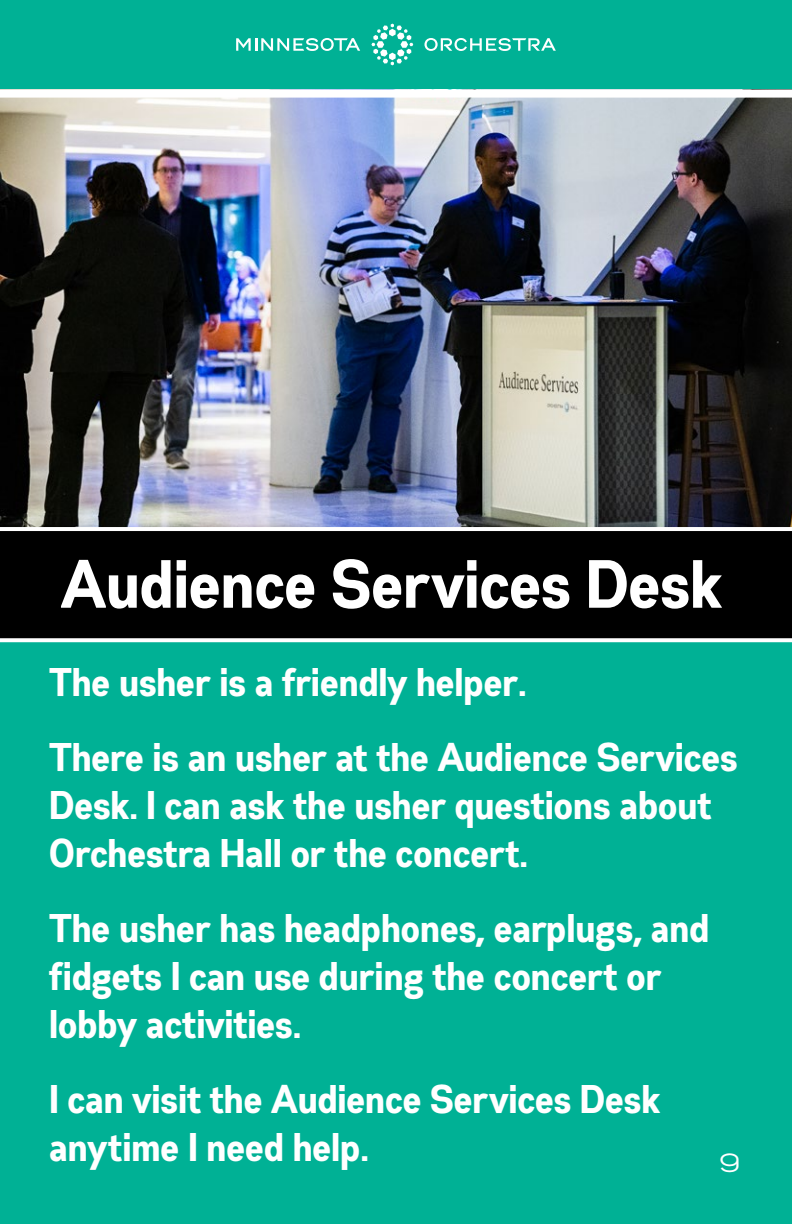
<style>
.page{position:relative;width:792px;height:1224px;background:#fff}
.page>*{position:absolute;margin:0;border:0;box-sizing:border-box;transform-origin:0 0}
.t1{font:700 68px "Gabriel Orchestra Cond";color:#fff}
.t2{font:700 40px/48px "Gabriel Orchestra Cond";color:#fff}
.t3{font:26px "Gabriel Orchestra Normal";color:#fff}
</style>
<div class="page">
<div style="left:0;top:721px;width:792px;height:503px;background:#00b195"></div>
<div style="left:0;top:0;width:792px;height:115px;background:#00b195"></div>
<svg style="left:424px;top:38px;width:132px;height:13px"></svg>
<svg style="left:236px;top:38px;width:124px;height:13px"></svg>
<svg style="left:371px;top:24px;width:42px;height:41px"></svg>
<div style="left:0;top:606px;width:792px;height:313px;background:#00b195"></div>
<img style="left:0;top:98px;width:792px;height:429px">
<div style="left:0;top:531px;width:792px;height:111px;background:#000"></div>
<div style="left:0;top:90px;width:792px;height:8px;background:#fff"></div>
<h1 class="t1" style="left:62px;top:544px;width:663px">Audience Services Desk</h1>
<p class="t2" style="left:50px;top:644px;width:690px;line-height:75px">The usher is a friendly helper.<br>There is an usher at the Audience Services</p>
<p class="t2" style="left:50px;top:781px;width:664px">Desk. I can ask the usher questions about<br>Orchestra Hall or the concert.</p>
<p class="t2" style="left:50px;top:904px;width:662px">The usher has headphones, earplugs, and fidgets I can use during the concert or lobby activities.</p>
<p class="t2" style="left:50px;top:1075px;width:613px">I can visit the Audience Services Desk anytime I need help.</p>
<p class="t3" style="left:719px;top:1147px;width:22px">9</p>
</div>
